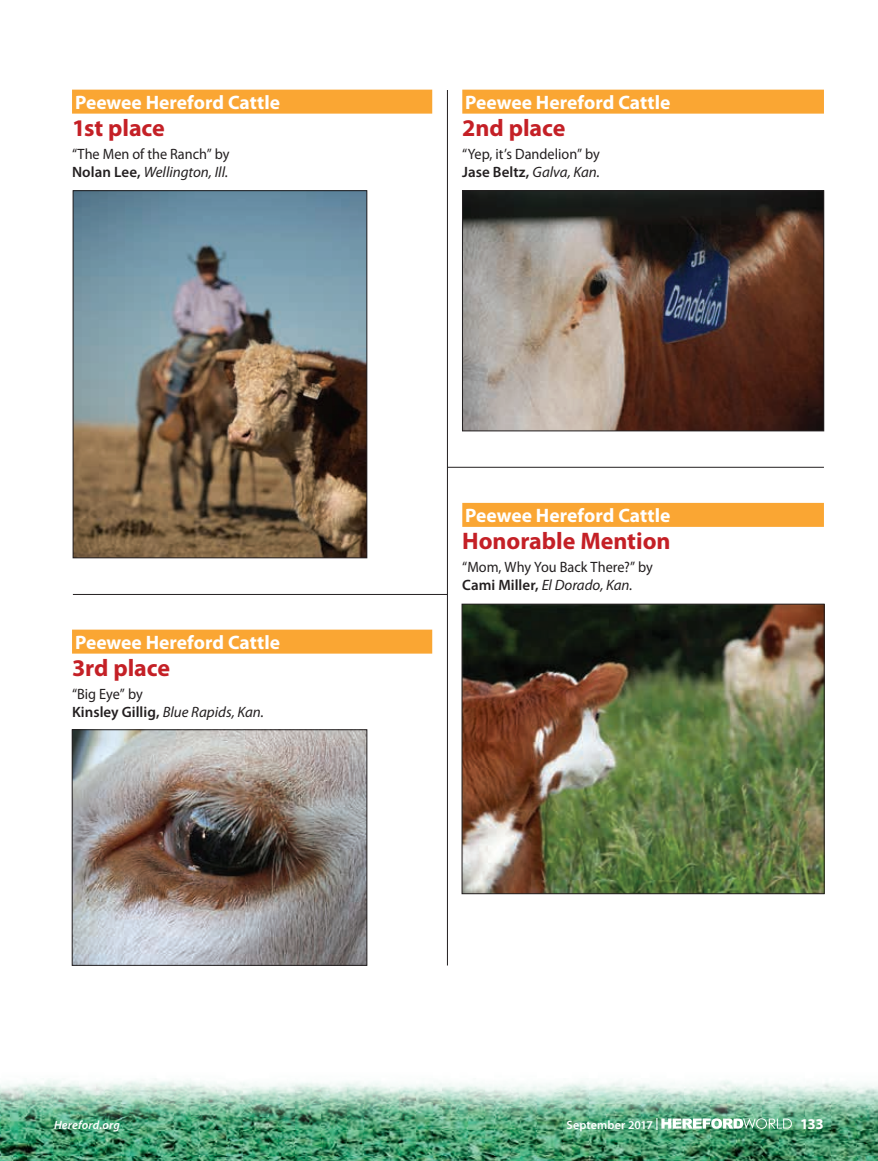
<style>
.page{position:relative;width:878px;height:1161px;background:#fff}
.page>*{position:absolute;margin:0;border:0;box-sizing:border-box;transform-origin:0 0}
.t1{font:700 24px "Myriad Pro";letter-spacing:-.005em;color:#c42026}
.t2{font:700 19.5px "Myriad Pro";color:#fff}
.t3{font:15px/18px "Myriad Pro";color:#231f20;scale:.95 1}
.t4{font:italic 15px/18px "Myriad Pro";color:#231f20}
.t5{font:700 15px "Myriad Pro";color:#fff}
.t6{font:600 12px "Myriad Pro";letter-spacing:.01em;color:#fff}
.t7{font:italic 600 12px "Myriad Pro";letter-spacing:.015em;color:#fff}
.s1{font-weight:600}
.s2{font-style:italic}
.s3{font-style:normal}
.s4{font-weight:600;font-style:normal}
</style>
<div class="page">
<img style="left:0;top:1078px;width:878px;height:83px">
<hr style="left:447px;top:90px;width:1px;height:876px;background:#231f20">
<hr style="left:73px;top:594px;width:374px;height:1px;background:#231f20">
<hr style="left:447px;top:467px;width:376px;height:1px;background:#231f20">
<div style="left:462px;top:90px;width:362px;height:24px;background:#faa633"></div>
<img style="left:464px;top:192px;width:357px;height:237px">
<div style="left:462px;top:190px;width:361px;height:241px;border:1px solid #231f20"></div>
<img style="left:75px;top:192px;width:290px;height:364px">
<div style="left:73px;top:190px;width:294px;height:368px;border:1px solid #231f20"></div>
<div style="left:72px;top:90px;width:360px;height:24px;background:#faa633"></div>
<img style="left:74px;top:732px;width:291px;height:232px">
<div style="left:72px;top:730px;width:295px;height:236px;border:1px solid #231f20"></div>
<div style="left:72px;top:630px;width:360px;height:24px;background:#faa633"></div>
<img style="left:464px;top:606px;width:358px;height:286px">
<div style="left:462px;top:604px;width:362px;height:290px;border:1px solid #231f20"></div>
<div style="left:462px;top:503px;width:361px;height:24px;background:#faa633"></div>
<svg style="left:661px;top:1118px;width:130px;height:11px"></svg>
<h2 class="t2" style="left:75px;top:92px;width:206px">Peewee Hereford Cattle</h2>
<h1 class="t1" style="left:72px;top:115px;width:94px">1st place</h1>
<p class="t3" style="left:72px;top:145px;width:167px">“The Men of the Ranch” by<br><span class="s1">Nolan Lee,</span> <span class="s2">Wellington, Ill.</span></p>
<h2 class="t2" style="left:75px;top:632px;width:206px">Peewee Hereford Cattle</h2>
<h1 class="t1" style="left:72px;top:655px;width:100px">3rd place</h1>
<p class="t4" style="left:72px;top:685px;width:193px"><span class="s3">“Big Eye” by<br></span><span class="s4">Kinsley Gillig,</span> Blue Rapids, Kan.</p>
<h2 class="t2" style="left:465px;top:92px;width:206px">Peewee Hereford Cattle</h2>
<h1 class="t1" style="left:462px;top:115px;width:105px">2nd place</h1>
<p class="t3" style="left:462px;top:145px;width:147px">“Yep, it’s Dandelion” by<br><span class="s1">Jase Beltz,</span> <span class="s2">Galva, Kan.</span></p>
<h2 class="t2" style="left:465px;top:505px;width:206px">Peewee Hereford Cattle</h2>
<h1 class="t1" style="left:462px;top:528px;width:210px">Honorable Mention</h1>
<p class="t3" style="left:462px;top:558px;width:202px">“Mom, Why You Back There?” by<br><span class="s1">Cami Miller,</span> <span class="s2">El Dorado, Kan.</span></p>
<p class="t7" style="left:54px;top:1118px;width:67px">Hereford.org</p>
<p class="t6" style="left:566px;top:1118px;width:93px">September 2017 |</p>
<p class="t5" style="left:800px;top:1115px;width:25px">133</p>
</div>
